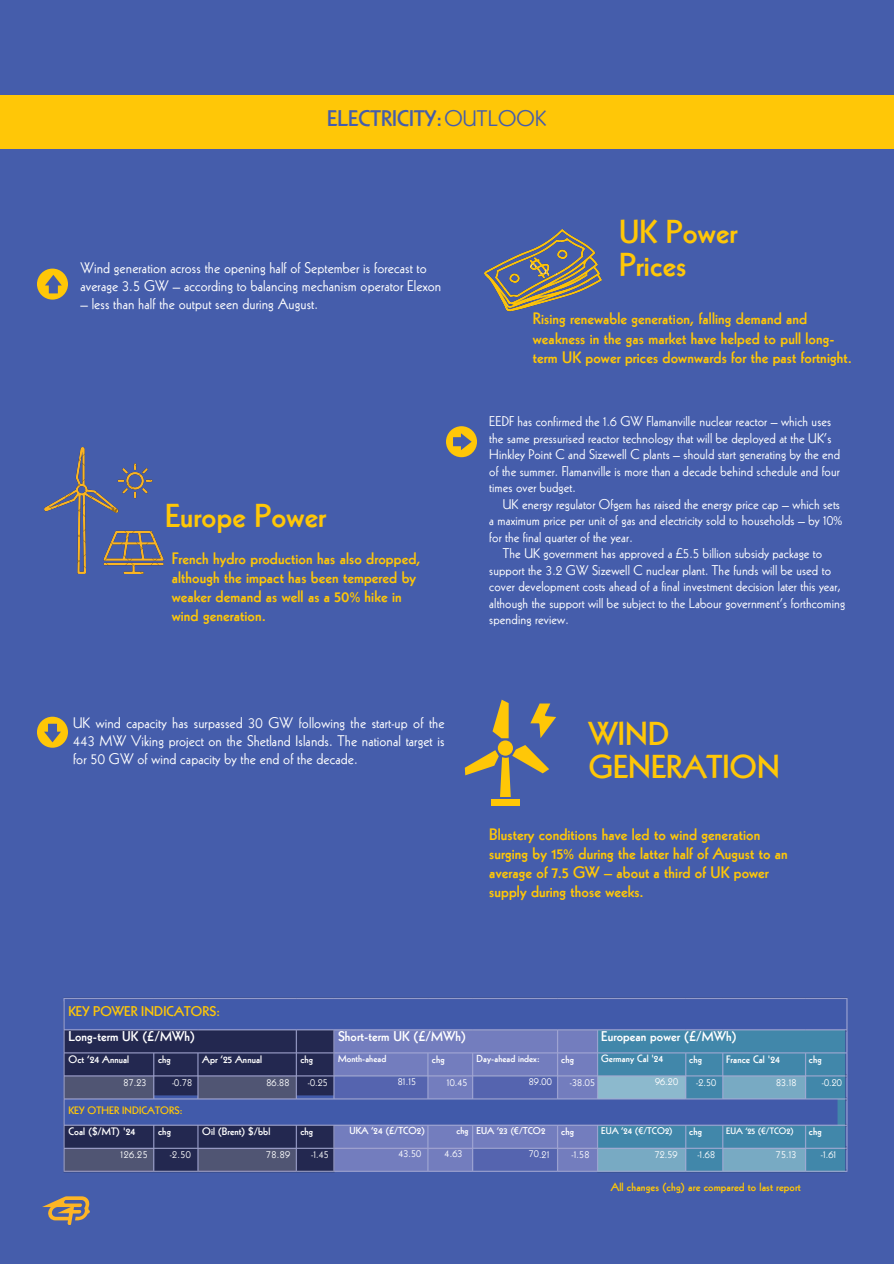
<style>
.page{position:relative;width:894px;height:1264px;background:#fff}
.page>*{position:absolute;margin:0;border:0;box-sizing:border-box;transform-origin:0 0}
.t1{font:800 32.25px/32.7px "Kabel LT Pro";letter-spacing:.005em;color:#ffc707}
.t2{font:800 21.9px "Kabel LT Pro";letter-spacing:.005em;color:#455dab}
.t3{font:800 16.05px/19.2px "Kabel LT Pro";letter-spacing:.005em;color:#ffc707}
.t4{font:15px/18px "Kabel LT Pro";letter-spacing:.005em;color:#fff;text-align:justify}
.t5{font:13.8px/16.5px "Kabel LT Pro";letter-spacing:.005em;color:#fff}
.t6{font:800 13.65px "Kabel LT Pro";letter-spacing:.005em;color:#fff}
.t7{font:800 13.65px/24.8px "Kabel LT Pro";letter-spacing:.005em;color:#ffc707}
.t8{font:800 11.55px "Kabel LT Pro";letter-spacing:.005em;color:#ffc707}
.t9{font:10.5px "Kabel LT Pro";letter-spacing:.005em;color:#fff}
.t10{font:800 10.5px "Kabel LT Pro";letter-spacing:.005em;color:#fff}
.t11{font:800 10.5px "Kabel LT Pro";letter-spacing:.005em;color:#ffc707}
.t12{font:800 10.2px "Kabel LT Pro";letter-spacing:.005em;color:#fff}
.t13{font:800 9.9px "Kabel LT Pro";letter-spacing:.005em;color:#fff}
.t14{font:800 9.6px "Kabel LT Pro";letter-spacing:.005em;color:#fff}
.t15{font:800 9.45px "Kabel LT Pro";letter-spacing:.005em;color:#fff}
.t16{font:800 9px "Kabel LT Pro";letter-spacing:.005em;color:#fff}
.s1{font-weight:400}
.s2{color:#fff}
</style>
<div class="page">
<div style="left:0;top:0;width:893px;height:1263px;background:#455dab"></div>
<svg style="left:42px;top:1196px;width:48px;height:29px"></svg>
<div style="left:37px;top:716px;width:31px;height:31px;background:#ffc707;border-radius:50%"></div>
<svg style="left:44px;top:723px;width:17px;height:19px"></svg>
<div style="left:37px;top:268px;width:31px;height:31px;background:#ffc707;border-radius:50%"></div>
<svg style="left:45px;top:275px;width:17px;height:18px"></svg>
<div style="left:446px;top:426px;width:31px;height:31px;background:#ffc707;border-radius:50%"></div>
<svg style="left:453px;top:433px;width:18px;height:17px"></svg>
<svg style="left:497px;top:740px;width:16px;height:15px"></svg>
<svg style="left:492px;top:699px;width:16px;height:39px"></svg>
<div style="left:491px;top:799px;width:28px;height:6px;background:#ffc707"></div>
<svg style="left:464px;top:745px;width:85px;height:52px"></svg>
<svg style="left:530px;top:703px;width:26px;height:35px"></svg>
<div style="left:0;top:95px;width:893px;height:54px;background:#ffc707"></div>
<img style="left:63px;top:997px;width:785px;height:176px">
<img style="left:484px;top:229px;width:117px;height:82px">
<img style="left:45px;top:447px;width:119px;height:126px">
<p class="t2" style="left:327px;top:110px;width:220px">ELECTRICITY:<span class="s1">OUTLOOK</span></p>
<p class="t4" style="left:80px;top:260px;width:362px">Wind generation across the opening half of September is forecast to average 3.5 GW – according to balancing mechanism operator Elexon</p>
<p class="t4" style="left:80px;top:296px;width:239px">– less than half the output seen during August.</p>
<p class="t1" style="left:165px;top:503px;width:162px">Europe Power</p>
<p class="t3" style="left:172px;top:550px;width:250px">French hydro production has also dropped, although the impact has been tempered by weaker demand as well as a 50% hike in wind generation.</p>
<h5 class="t4" style="left:73px;top:716px;width:373px">UK wind capacity has surpassed 30 GW following the start-up of the 443 MW Viking project on the Shetland Islands. The national target is for 50 GW of wind capacity by the end of the decade.</h5>
<p class="t1" style="left:619px;top:219px;width:120px">UK Power<br>Prices</p>
<p class="t3" style="left:532px;top:311px;width:320px">Rising renewable generation, falling demand and weakness in the gas market have helped to pull long&shy;term UK power prices downwards for the past fortnight.</p>
<h2 class="t5" style="left:489px;top:414px;width:352px">EEDF has confirmed the 1.6 GW Flamanville nuclear reactor – which uses the same pressurised reactor technology that will be deployed at the UK’s Hinkley Point C and Sizewell C plants – should start generating by the end of the summer. Flamanville is more than a decade behind schedule and four times over budget.</h2>
<h5 class="t5" style="left:489px;top:497px;width:354px;text-indent:14px">UK energy regulator Ofgem has raised the energy price cap – which sets a maximum price per unit of gas and electricity sold to households – by 10% for the final quarter of the year.</h5>
<p class="t5" style="left:489px;top:546px;width:357px;text-indent:14px">The UK government has approved a £5.5 billion subsidy package to support the 3.2 GW Sizewell C nuclear plant. The funds will be used to cover development costs ahead of a final investment decision later this year, although the support will be subject to the Labour government’s forthcoming spending review.</p>
<p class="t1" style="left:588px;top:721px;width:192px">WIND<br>GENERATION</p>
<p class="t3" style="left:489px;top:826px;width:300px">Blustery conditions have led to wind generation surging by 15% during the latter half of August to an average of 7.5 GW – about a third of UK power supply during those weeks.</p>
<p class="t7" style="left:68px;top:1000px;width:153px">KEY POWER INDICATORS:<br><span class="s2">Long-term UK (£/MWh)</span></p>
<h1 class="t10" style="left:68px;top:1055px;width:62px">Oct ‘24 Annual</h1>
<h5 class="t10" style="left:158px;top:1055px;width:14px">chg</h5>
<p class="t10" style="left:202px;top:1055px;width:61px">Apr ‘25 Annual</p>
<p class="t9" style="left:123px;top:1077px;width:24px">87.23</p>
<p class="t9" style="left:172px;top:1077px;width:22px">-0.78</p>
<p class="t9" style="left:266px;top:1077px;width:24px">86.88</p>
<p class="t11" style="left:68px;top:1105px;width:115px">KEY OTHER INDICATORS:</p>
<p class="t10" style="left:68px;top:1126px;width:68px">Coal ($/MT) '24</p>
<p class="t10" style="left:158px;top:1126px;width:14px">chg</p>
<p class="t10" style="left:202px;top:1126px;width:70px">Oil (Brent) $/bbl</p>
<p class="t9" style="left:121px;top:1149px;width:29px">126.25</p>
<p class="t9" style="left:170px;top:1149px;width:23px">-2.50</p>
<p class="t9" style="left:266px;top:1149px;width:26px">78.89</p>
<p class="t10" style="left:300px;top:1055px;width:14px">chg</p>
<p class="t9" style="left:308px;top:1077px;width:22px">-0.25</p>
<p class="t6" style="left:338px;top:1031px;width:130px">Short-term UK (£/MWh)</p>
<h6 class="t6" style="left:601px;top:1031px;width:137px">European power (£/MWh)</h6>
<p class="t13" style="left:338px;top:1054px;width:50px">Month-ahead</p>
<p class="t9" style="left:398px;top:1077px;width:20px">81.15</p>
<p class="t10" style="left:431px;top:1055px;width:14px">chg</p>
<p class="t9" style="left:447px;top:1077px;width:22px">10.45</p>
<p class="t13" style="left:476px;top:1054px;width:64px">Day-ahead index:</p>
<p class="t12" style="left:601px;top:1054px;width:63px">Germany Cal '24</p>
<p class="t10" style="left:561px;top:1055px;width:14px">chg</p>
<p class="t9" style="left:569px;top:1077px;width:27px">-38.05</p>
<p class="t9" style="left:655px;top:1077px;width:24px">96.20</p>
<p class="t9" style="left:528px;top:1077px;width:24px">89.00</p>
<p class="t10" style="left:689px;top:1055px;width:14px">chg</p>
<p class="t10" style="left:726px;top:1055px;width:55px">France Cal '24</p>
<p class="t10" style="left:808px;top:1055px;width:14px">chg</p>
<p class="t9" style="left:696px;top:1077px;width:22px">-2.50</p>
<p class="t9" style="left:775px;top:1077px;width:22px">83.18</p>
<p class="t9" style="left:821px;top:1077px;width:22px">-0.20</p>
<p class="t10" style="left:300px;top:1126px;width:14px">chg</p>
<p class="t9" style="left:311px;top:1149px;width:19px">-1.45</p>
<p class="t13" style="left:349px;top:1126px;width:77px">UKA ‘24 (£/TCO2)</p>
<p class="t13" style="left:456px;top:1126px;width:14px">chg</p>
<p class="t14" style="left:476px;top:1126px;width:70px">EUA ‘23 (€/TCO2</p>
<p class="t15" style="left:601px;top:1126px;width:73px">EUA ‘24 (€/TCO2)</p>
<p class="t16" style="left:726px;top:1127px;width:69px">EUA ‘25 (€/TCO2)</p>
<p class="t10" style="left:561px;top:1126px;width:14px">chg</p>
<p class="t10" style="left:689px;top:1126px;width:14px">chg</p>
<p class="t10" style="left:808px;top:1126px;width:14px">chg</p>
<p class="t9" style="left:398px;top:1149px;width:24px">43.50</p>
<p class="t9" style="left:444px;top:1149px;width:19px">4.63</p>
<p class="t9" style="left:528px;top:1149px;width:22px;rotate:1deg">70.21</p>
<p class="t9" style="left:571px;top:1149px;width:19px">-1.58</p>
<p class="t9" style="left:654px;top:1149px;width:24px">72.59</p>
<p class="t9" style="left:697px;top:1149px;width:19px">-1.68</p>
<p class="t9" style="left:775px;top:1149px;width:22px">75.13</p>
<p class="t9" style="left:820px;top:1149px;width:17px">-1.61</p>
<p class="t8" style="left:610px;top:1182px;width:192px">All changes (chg) are compared to last report</p>
</div>
